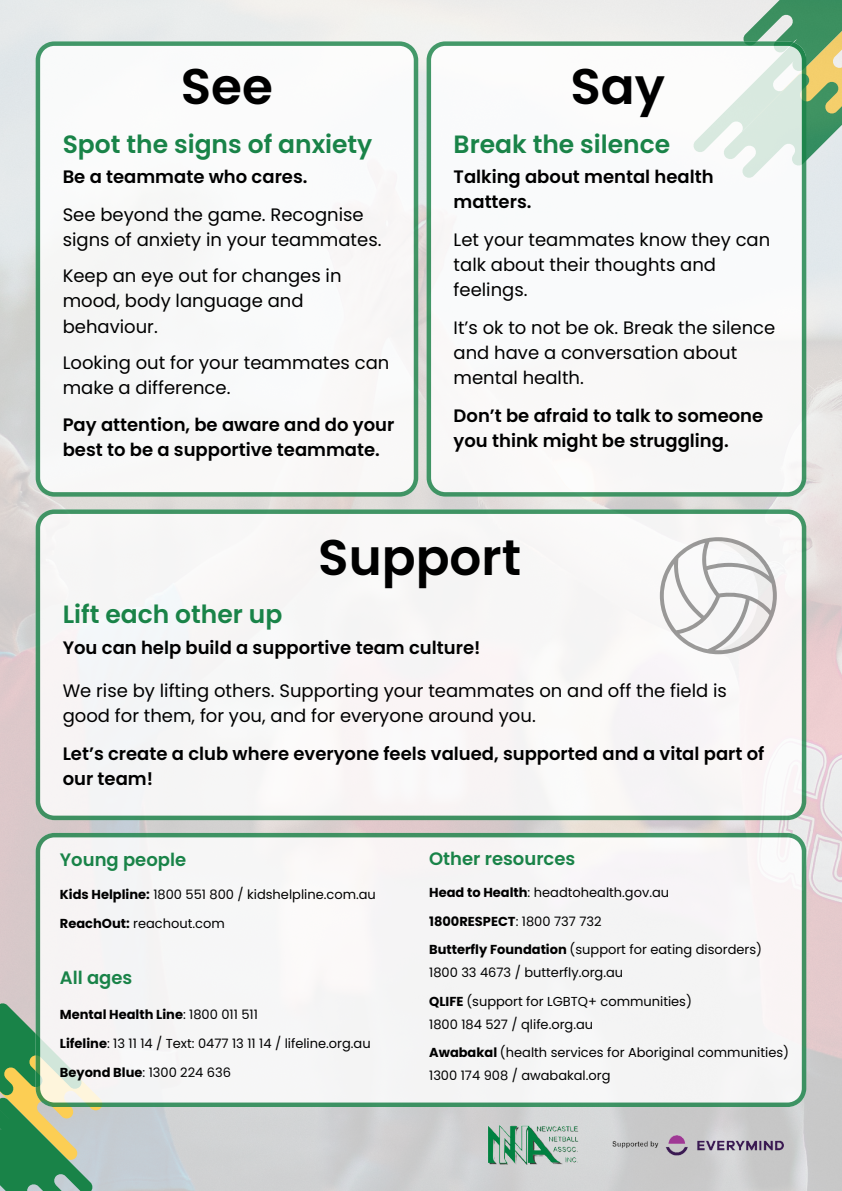
<style>
.page{position:relative;width:842px;height:1191px;background:#fff}
.page>*{position:absolute;margin:0;border:0;box-sizing:border-box;transform-origin:0 0}
.t1{font:600 50px "Poppins";color:#000}
.t2{font:600 25px "Poppins";color:#198348}
.t3{font:18px/25.2px "Poppins";color:#000}
.t4{font:600 18px/25.2px "Poppins";color:#000}
.t5{font:600 18px "Poppins";color:#198348}
.t6{font:13px "Poppins";color:#000}
.t7{font:700 13px "Poppins";color:#000}
.s1{font-weight:700}
.s2{font-weight:400}
</style>
<div class="page">
<img style="left:0;top:0;width:842px;height:1190px">
<svg style="left:0;top:990px;width:103px;height:200px;background:#73a574"></svg>
<svg style="left:36px;top:41px;width:382px;height:455px"></svg>
<div style="left:36px;top:509px;width:770px;height:311px;background:#f7f6f6"></div>
<svg style="left:427px;top:41px;width:379px;height:455px"></svg>
<div style="left:36px;top:832px;width:770px;height:274px;background:#f5f4f5"></div>
<img style="left:486px;top:1122px;width:298px;height:42px">
<svg style="left:660px;top:537px;width:117px;height:117px"></svg>
<h3 class="t1" style="left:181px;top:51px;width:94px">See</h3>
<p class="t1" style="left:570px;top:51px;width:96px">Say</p>
<p class="t2" style="left:63px;top:126px;width:311px">Spot the signs of anxiety</p>
<p class="t4" style="left:63px;top:164px;width:246px">Be a teammate who cares.</p>
<p class="t3" style="left:63px;top:202px;width:320px">See beyond the game. Recognise signs of anxiety in your teammates.</p>
<p class="t3" style="left:63px;top:263px;width:280px">Keep an eye out for changes in mood, body language and behaviour.</p>
<p class="t3" style="left:63px;top:350px;width:328px">Looking out for your teammates can make a difference.</p>
<p class="t4" style="left:63px;top:411px;width:333px">Pay attention, be aware and do your best to be a supportive teammate.</p>
<h1 class="t2" style="left:454px;top:126px;width:218px">Break the silence</h1>
<h2 class="t4" style="left:454px;top:164px;width:261px">Talking about mental health matters.</h2>
<h3 class="t3" style="left:454px;top:227px;width:318px">Let your teammates know they can talk about their thoughts and feelings.</h3>
<h4 class="t3" style="left:454px;top:315px;width:323px">It’s ok to not be ok. Break the silence and have a conversation about mental health.</h4>
<h4 class="t4" style="left:454px;top:403px;width:311px">Don’t be afraid to talk to someone you think might be struggling.</h4>
<p class="t1" style="left:318px;top:522px;width:204px">Support</p>
<p class="t2" style="left:63px;top:597px;width:221px">Lift each other up</p>
<p class="t4" style="left:63px;top:634px;width:419px">You can help build a supportive team culture!</p>
<p class="t3" style="left:63px;top:678px;width:666px">We rise by lifting others. Supporting your teammates on and off the field is good for them, for you, and for everyone around you.</p>
<p class="t4" style="left:63px;top:740px;width:703px">Let’s create a club where everyone feels valued, supported and a vital part of our team!</p>
<h4 class="t5" style="left:60px;top:846px;width:128px">Young people</h4>
<h3 class="t6" style="left:60px;top:884px;width:318px"><span class="s1">Kids Helpline:</span> 1800 551 800 / kidshelpline.com.au</h3>
<p class="t6" style="left:60px;top:913px;width:166px"><span class="s1">ReachOut:</span> reachout.com</p>
<h1 class="t5" style="left:60px;top:964px;width:74px">All ages</h1>
<h2 class="t7" style="left:60px;top:1004px;width:200px">Mental Health Line<span class="s2">: 1800 011 511</span></h2>
<h3 class="t6" style="left:60px;top:1033px;width:312px"><span class="s1">Lifeline</span>: 13 11 14 / Text: 0477 13 11 14 / lifeline.org.au</h3>
<h4 class="t6" style="left:60px;top:1062px;width:173px"><span class="s1">Beyond Blue</span>: 1300 224 636</h4>
<h4 class="t5" style="left:429px;top:846px;width:148px">Other resources</h4>
<h3 class="t6" style="left:429px;top:883px;width:242px"><span class="s1">Head to Health</span>: headtohealth.gov.au</h3>
<h1 class="t7" style="left:429px;top:912px;width:174px">1800RESPECT<span class="s2">: 1800 737 732</span></h1>
<p class="t6" style="left:429px;top:940px;width:334px"><span class="s1">Butterfly Foundation</span> (support for eating disorders)</p>
<h2 class="t6" style="left:429px;top:963px;width:196px">1800 33 4673 / butterfly.org.au</h2>
<h3 class="t6" style="left:429px;top:991px;width:264px"><span class="s1">QLIFE</span> (support for LGBTQ+ communities)</h3>
<h4 class="t6" style="left:429px;top:1015px;width:166px">1800 184 527 / qlife.org.au</h4>
<h3 class="t6" style="left:429px;top:1043px;width:361px"><span class="s1">Awabakal</span> (health services for Aboriginal communities)</h3>
<p class="t6" style="left:429px;top:1066px;width:183px">1300 174 908 / awabakal.org</p>
</div>
